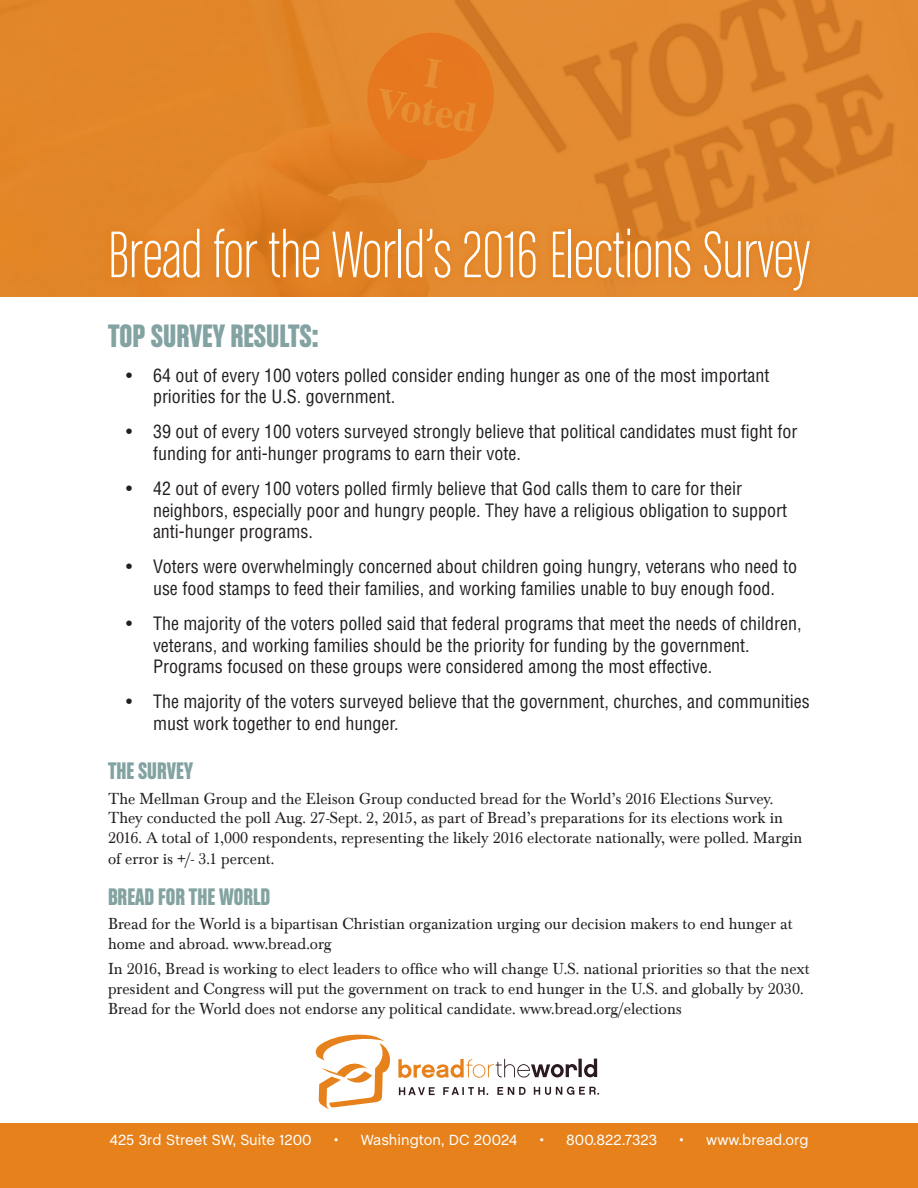
<style>
.page{position:relative;width:918px;height:1188px;background:#fff}
.page>*{position:absolute;margin:0;border:0;box-sizing:border-box;transform-origin:0 0}
.t1{font:69.9px "Chalet Comprime Milan Sixty";color:#fff}
.t2{font:34.5px "Chalet Comprime Hong Kong Sixty";color:#83a2a2}
.t3{font:25.5px "Chalet Comprime Hong Kong Sixty";color:#83a2a2}
.t4{font:condensed 18px/21.6px "Helvetica";color:#231f20}
.t5{font:16.5px/20.1px "Baskerville Com";color:#231f20}
.t6{font:15px "Chalet";color:#fff}
</style>
<div class="page">
<div style="left:0;top:1123px;width:918px;height:65px;background:#e6811b"></div>
<svg style="left:0;top:0;width:918px;height:296px;background:#e0842b"></svg>
<div style="left:103px;top:222px;width:714px;height:76px;background:#e18428"></div>
<div style="left:105px;top:223px;width:711px;height:74px;background:linear-gradient(to right,#e28022,#e3882d)"></div>
<svg style="left:315px;top:1034px;width:284px;height:75px"></svg>
<h1 class="t1" style="left:108px;top:217px;width:704px">Bread for the World’s 2016 Elections Survey</h1>
<h2 class="t2" style="left:108px;top:315px;width:212px">TOP SURVEY RESULTS:</h2>
<p class="t4" style="left:153px;top:364px;width:618px;text-indent:-27px">• 64 out of every 100 voters polled consider ending hunger as one of the most important priorities for the U.S. government.</p>
<p class="t4" style="left:153px;top:421px;width:646px;text-indent:-27px">• 39 out of every 100 voters surveyed strongly believe that political candidates must fight for funding for anti-hunger programs to earn their vote.</p>
<p class="t4" style="left:153px;top:477px;width:636px;text-indent:-27px">• 42 out of every 100 voters polled firmly believe that God calls them to care for their neighbors, especially poor and hungry people. They have a religious obligation to support anti-hunger programs.</p>
<p class="t4" style="left:126px;top:556px;width:673px;text-align:center">• Voters were overwhelmingly concerned about children going hungry, veterans who need to use food stamps to feed their families, and working families unable to buy enough food.</p>
<p class="t4" style="left:153px;top:612px;width:650px;text-indent:-27px">• The majority of the voters polled said that federal programs that meet the needs of children, veterans, and working families should be the priority for funding by the government.<br>Programs focused on these groups were considered among the most effective.</p>
<p class="t4" style="left:153px;top:691px;width:658px;text-indent:-27px">• The majority of the voters surveyed believe that the government, churches, and communities must work together to end hunger.</p>
<h3 class="t3" style="left:108px;top:756px;width:87px">THE SURVEY</h3>
<p class="t5" style="left:108px;top:788px;width:696px">The Mellman Group and the Eleison Group conducted bread for the World’s 2016 Elections Survey.<br>They conducted the poll Aug. 27-Sept. 2, 2015, as part of Bread’s preparations for its elections work in 2016. A total of 1,000 respondents, representing the likely 2016 electorate nationally, were polled. Margin of error is +/- 3.1 percent.</p>
<h3 class="t3" style="left:108px;top:882px;width:164px">BREAD FOR THE WORLD</h3>
<p class="t5" style="left:108px;top:914px;width:686px">Bread for the World is a bipartisan Christian organization urging our decision makers to end hunger at home and abroad. www.bread.org</p>
<p class="t5" style="left:108px;top:959px;width:703px">In 2016, Bread is working to elect leaders to office who will change U.S. national priorities so that the next president and Congress will put the government on track to end hunger in the U.S. and globally by 2030.<br>Bread for the World does not endorse any political candidate. www.bread.org/elections</p>
<p class="t6" style="left:109px;top:1131px;width:204px">425 3rd Street SW, Suite 1200</p>
<p class="t6" style="left:334px;top:1131px;width:185px">• Washington, DC 20024</p>
<p class="t6" style="left:539px;top:1131px;width:119px">• 800.822.7323</p>
<p class="t6" style="left:679px;top:1131px;width:131px">• www.bread.org</p>
</div>
